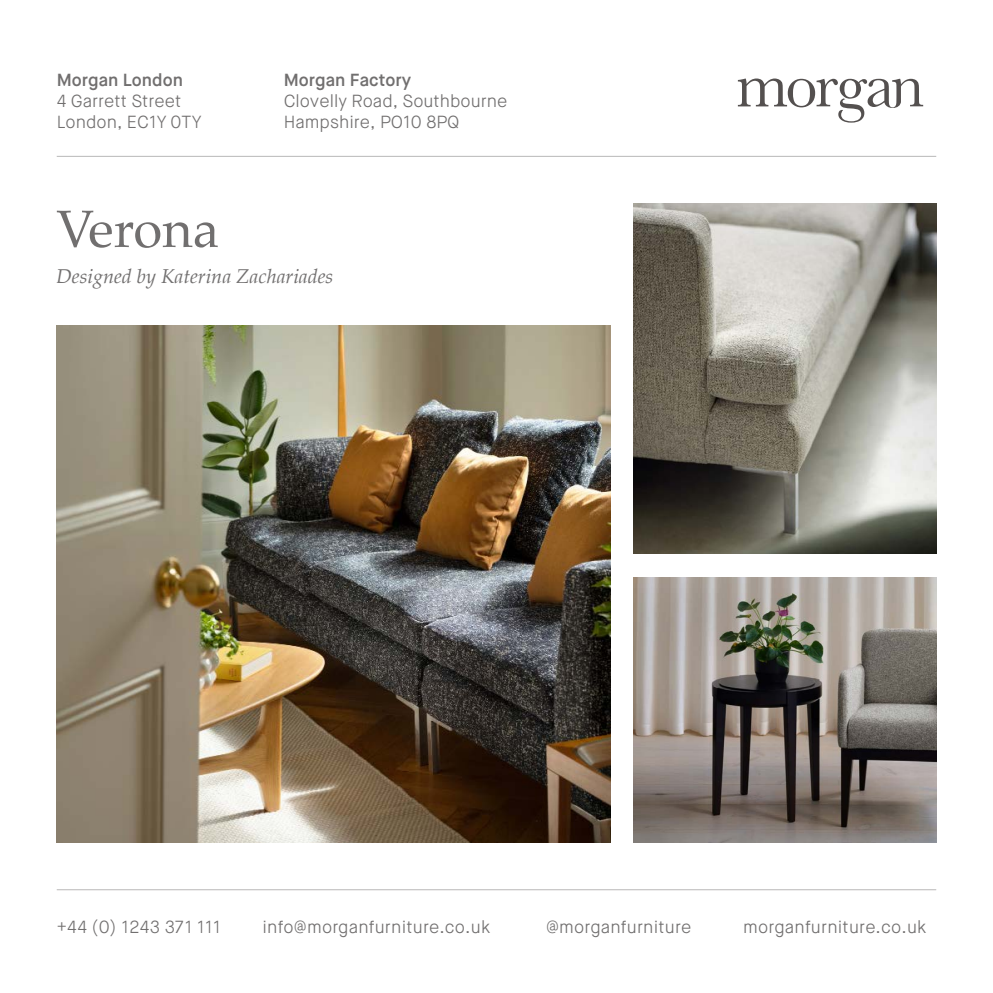
<style>
.page{position:relative;width:993px;height:993px;background:#fff}
.page>*{position:absolute;margin:0;border:0;box-sizing:border-box;transform-origin:0 0}
.t1{font:52.5px "Palatino";color:#716f6f}
.t2{font:italic 20px "Palatino";color:#716f6f}
.t3{font:300 17.5px/21px "Maison Neue";color:#716f6f}
.t4{font:600 17.5px "Maison Neue";color:#716f6f}
</style>
<div class="page">
<hr style="left:57px;top:156px;width:878px;height:1px;background:#716f6f">
<hr style="left:57px;top:889px;width:878px;height:1px;background:#716f6f">
<svg style="left:737px;top:79px;width:185px;height:43px"></svg>
<img style="left:56px;top:325px;width:554px;height:516px">
<img style="left:633px;top:204px;width:302px;height:349px">
<img style="left:633px;top:577px;width:302px;height:264px">
<p class="t4" style="left:57px;top:69px;width:128px">Morgan London</p>
<p class="t3" style="left:57px;top:91px;width:146px">4 Garrett Street<br>London, EC1Y 0TY</p>
<p class="t4" style="left:283px;top:69px;width:129px">Morgan Factory</p>
<p class="t3" style="left:283px;top:91px;width:225px">Clovelly Road, Southbourne<br>Hampshire, PO10 8PQ</p>
<h1 class="t1" style="left:56px;top:185px;width:164px">Verona</h1>
<p class="t2" style="left:56px;top:259px;width:278px">Designed by Katerina Zachariades</p>
<p class="t3" style="left:57px;top:916px;width:166px">+44 (0) 1243 371 111</p>
<p class="t3" style="left:262px;top:916px;width:229px">info@morganfurniture.co.uk</p>
<p class="t3" style="left:546px;top:916px;width:147px">@morganfurniture</p>
<p class="t3" style="left:743px;top:916px;width:185px">morganfurniture.co.uk</p>
</div>
